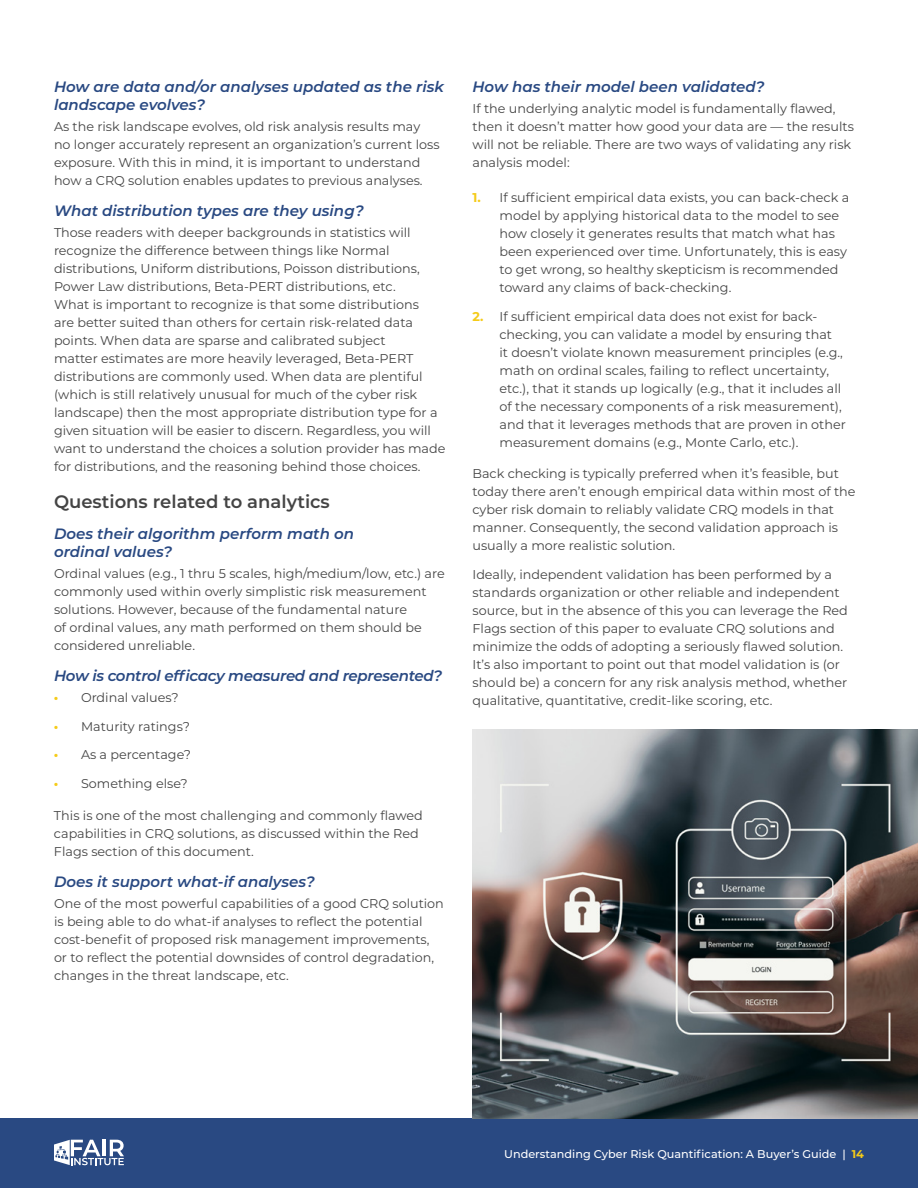
<style>
.page{position:relative;width:918px;height:1188px;background:#fff}
.page>*{position:absolute;margin:0;border:0;box-sizing:border-box;transform-origin:0 0}
.t1{font:600 18px "Montserrat";color:#444}
.t2{font:italic 600 15px/18px "Montserrat";color:#294982}
.t3{font:italic 600 15px "Montserrat";letter-spacing:-.02em;color:#294982}
.t4{font:12.75px/18px "Montserrat";color:#444}
.t5{font:500 11.25px "Montserrat";color:#fff}
.s1{font-weight:700;color:#f5cb18}
</style>
<div class="page">
<div style="left:0;top:1118px;width:918px;height:70px;background:#294982"></div>
<svg style="left:54px;top:1140px;width:70px;height:25px"></svg>
<img style="left:472px;top:729px;width:446px;height:389px">
<p class="t2" style="left:54px;top:77px;width:391px">How are data and/or analyses updated as the risk landscape evolves?</p>
<p class="t4" style="left:54px;top:117px;width:387px">As the risk landscape evolves, old risk analysis results may no longer accurately represent an organization’s current loss exposure. With this in mind, it is important to understand how a CRQ solution enables updates to previous analyses.</p>
<p class="t2" style="left:54px;top:201px;width:311px">What distribution types are they using?</p>
<p class="t4" style="left:54px;top:223px;width:393px">Those readers with deeper backgrounds in statistics will recognize the difference between things like Normal distributions, Uniform distributions, Poisson distributions, Power Law distributions, Beta-PERT distributions, etc.<br>What is important to recognize is that some distributions<br>are better suited than others for certain risk-related data points. When data are sparse and calibrated subject<br>matter estimates are more heavily leveraged, Beta-PERT distributions are commonly used. When data are plentiful (which is still relatively unusual for much of the cyber risk landscape) then the most appropriate distribution type for a given situation will be easier to discern. Regardless, you will want to understand the choices a solution provider has made for distributions, and the reasoning behind those choices.</p>
<h1 class="t1" style="left:54px;top:489px;width:277px">Questions related to analytics</h1>
<p class="t2" style="left:54px;top:524px;width:302px">Does their algorithm perform math on ordinal values?</p>
<p class="t4" style="left:54px;top:564px;width:392px">Ordinal values (e.g., 1 thru 5 scales, high/medium/low, etc.) are commonly used within overly simplistic risk measurement solutions. However, because of the fundamental nature<br>of ordinal values, any math performed on them should be considered unreliable.</p>
<p class="t3" style="left:54px;top:665px;width:390px">How is control efficacy measured and represented?</p>
<p class="t4" style="left:54px;top:688px;width:126px"><span class="s1">•</span> Ordinal values?</p>
<p class="t4" style="left:54px;top:717px;width:137px"><span class="s1">•</span> Maturity ratings?</p>
<p class="t4" style="left:54px;top:745px;width:138px"><span class="s1">•</span> As a percentage?</p>
<p class="t4" style="left:54px;top:774px;width:135px"><span class="s1">•</span> Something else?</p>
<p class="t4" style="left:54px;top:806px;width:370px">This is one of the most challenging and commonly flawed capabilities in CRQ solutions, as discussed within the Red<br>Flags section of this document.</p>
<p class="t2" style="left:54px;top:872px;width:262px">Does it support what-if analyses?</p>
<p class="t4" style="left:54px;top:894px;width:391px">One of the most powerful capabilities of a good CRQ solution is being able to do what-if analyses to reflect the potential cost-benefit of proposed risk management improvements, or to reflect the potential downsides of control degradation, changes in the threat landscape, etc.</p>
<p class="t2" style="left:472px;top:77px;width:294px">How has their model been validated?</p>
<p class="t4" style="left:472px;top:99px;width:383px">If the underlying analytic model is fundamentally flawed, then it doesn’t matter how good your data are — the results will not be reliable. There are two ways of validating any risk analysis model:</p>
<p class="t4" style="left:500px;top:188px;width:351px;text-indent:-27px"><span class="s1">1.</span> If sufficient empirical data exists, you can back-check a model by applying historical data to the model to see how closely it generates results that match what has been experienced over time. Unfortunately, this is easy to get wrong, so healthy skepticism is recommended toward any claims of back-checking.</p>
<p class="t4" style="left:500px;top:307px;width:348px;text-indent:-27px"><span class="s1">2.</span> If sufficient empirical data does not exist for back&shy;checking, you can validate a model by ensuring that<br>it doesn’t violate known measurement principles (e.g., math on ordinal scales, failing to reflect uncertainty, etc.), that it stands up logically (e.g., that it includes all of the necessary components of a risk measurement), and that it leverages methods that are proven in other measurement domains (e.g., Monte Carlo, etc.).</p>
<p class="t4" style="left:472px;top:464px;width:385px">Back checking is typically preferred when it’s feasible, but today there aren’t enough empirical data within most of the cyber risk domain to reliably validate CRQ models in that manner. Consequently, the second validation approach is usually a more realistic solution.</p>
<p class="t4" style="left:472px;top:565px;width:377px">Ideally, independent validation has been performed by a standards organization or other reliable and independent source, but in the absence of this you can leverage the Red Flags section of this paper to evaluate CRQ solutions and minimize the odds of adopting a seriously flawed solution.<br>It’s also important to point out that model validation is (or should be) a concern for any risk analysis method, whether qualitative, quantitative, credit-like scoring, etc.</p>
<p class="t5" style="left:504px;top:1146px;width:361px">Understanding Cyber Risk Quantification: A Buyer’s Guide | <span class="s1">14</span></p>
</div>
